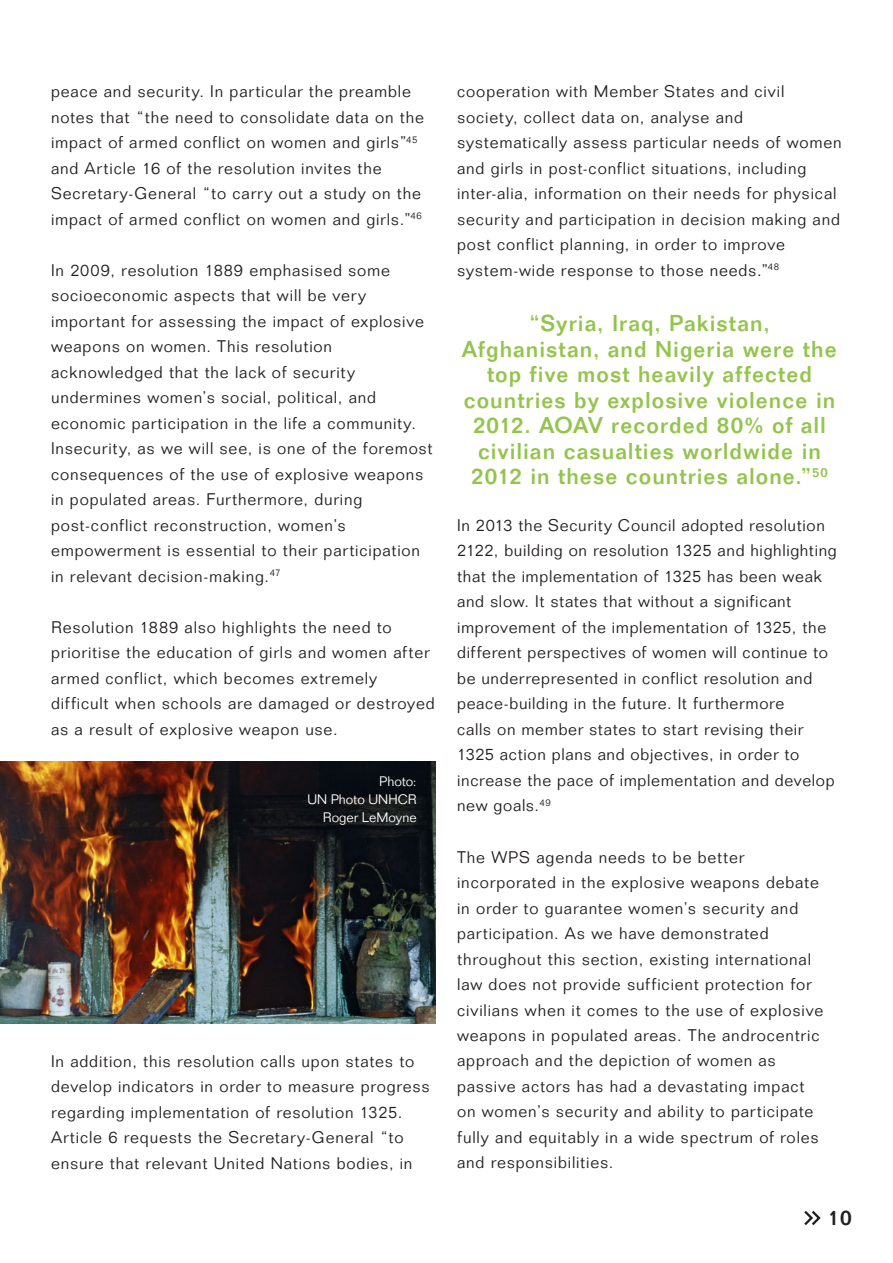
<style>
.page{position:relative;width:893px;height:1263px;background:#fff}
.page>*{position:absolute;margin:0;border:0;box-sizing:border-box;transform-origin:0 0}
.t1{font:500 22.5px/25.5px "Folio";letter-spacing:.045em;color:#93c44b;text-align:center}
.t2{font:500 21px "Folio";color:#231f20}
.t3{font:300 16.5px/25.5px "Folio";letter-spacing:.05em;color:#231f20}
.t4{font:300 13.5px/18px "Folio";color:#fff;text-align:right}
</style>
<div class="page">
<img style="left:0;top:761px;width:436px;height:263px">
<svg style="left:804px;top:1210px;width:17px;height:16px"></svg>
<p class="t3" style="left:51px;top:79px;width:375px">peace and security. In particular the preamble notes that “the need to consolidate data on the impact of armed conflict on women and girls”<sup>45 </sup>and Article 16 of the resolution invites the Secretary-General “to carry out a study on the impact of armed conflict on women and girls.”<sup>46</sup></p>
<p class="t3" style="left:51px;top:257px;width:383px">In 2009, resolution 1889 emphasised some socioeconomic aspects that will be very important for assessing the impact of explosive weapons on women. This resolution acknowledged that the lack of security undermines women’s social, political, and economic participation in the life a community.<br>Insecurity, as we will see, is one of the foremost consequences of the use of explosive weapons in populated areas. Furthermore, during post-conflict reconstruction, women’s empowerment is essential to their participation in relevant decision-making.<sup>47</sup></p>
<p class="t3" style="left:51px;top:614px;width:385px">Resolution 1889 also highlights the need to prioritise the education of girls and women after armed conflict, which becomes extremely difficult when schools are damaged or destroyed as a result of explosive weapon use.</p>
<p class="t4" style="left:307px;top:772px;width:111px">Photo:<br>UN Photo UNHCR<br>Roger LeMoyne</p>
<p class="t3" style="left:51px;top:1048px;width:380px">In addition, this resolution calls upon states to develop indicators in order to measure progress regarding implementation of resolution 1325.<br>Article 6 requests the Secretary-General “to ensure that relevant United Nations bodies, in</p>
<p class="t3" style="left:457px;top:79px;width:386px">cooperation with Member States and civil society, collect data on, analyse and systematically assess particular needs of women and girls in post-conflict situations, including inter-alia, information on their needs for physical security and participation in decision making and post conflict planning, in order to improve system-wide response to those needs.”<sup>48</sup></p>
<h1 class="t1" style="left:462px;top:310px;width:376px">“Syria, Iraq, Pakistan,<br>Afghanistan, and Nigeria were the top five most heavily affected countries by explosive violence in<br>2012. AOAV recorded 80% of all civilian casualties worldwide in<br>2012 in these countries alone.”<sup>50</sup></h1>
<p class="t3" style="left:457px;top:512px;width:381px">In 2013 the Security Council adopted resolution 2122, building on resolution 1325 and highlighting that the implementation of 1325 has been weak and slow. It states that without a significant improvement of the implementation of 1325, the different perspectives of women will continue to be underrepresented in conflict resolution and peace-building in the future. It furthermore<br>calls on member states to start revising their 1325 action plans and objectives, in order to increase the pace of implementation and develop new goals.<sup>49</sup></p>
<p class="t3" style="left:457px;top:844px;width:368px">The WPS agenda needs to be better incorporated in the explosive weapons debate in order to guarantee women’s security and participation. As we have demonstrated throughout this section, existing international law does not provide sufficient protection for civilians when it comes to the use of explosive weapons in populated areas. The androcentric approach and the depiction of women as passive actors has had a devastating impact on women’s security and ability to participate fully and equitably in a wide spectrum of roles and responsibilities.</p>
<p class="t2" style="left:828px;top:1205px;width:25px">10</p>
</div>
